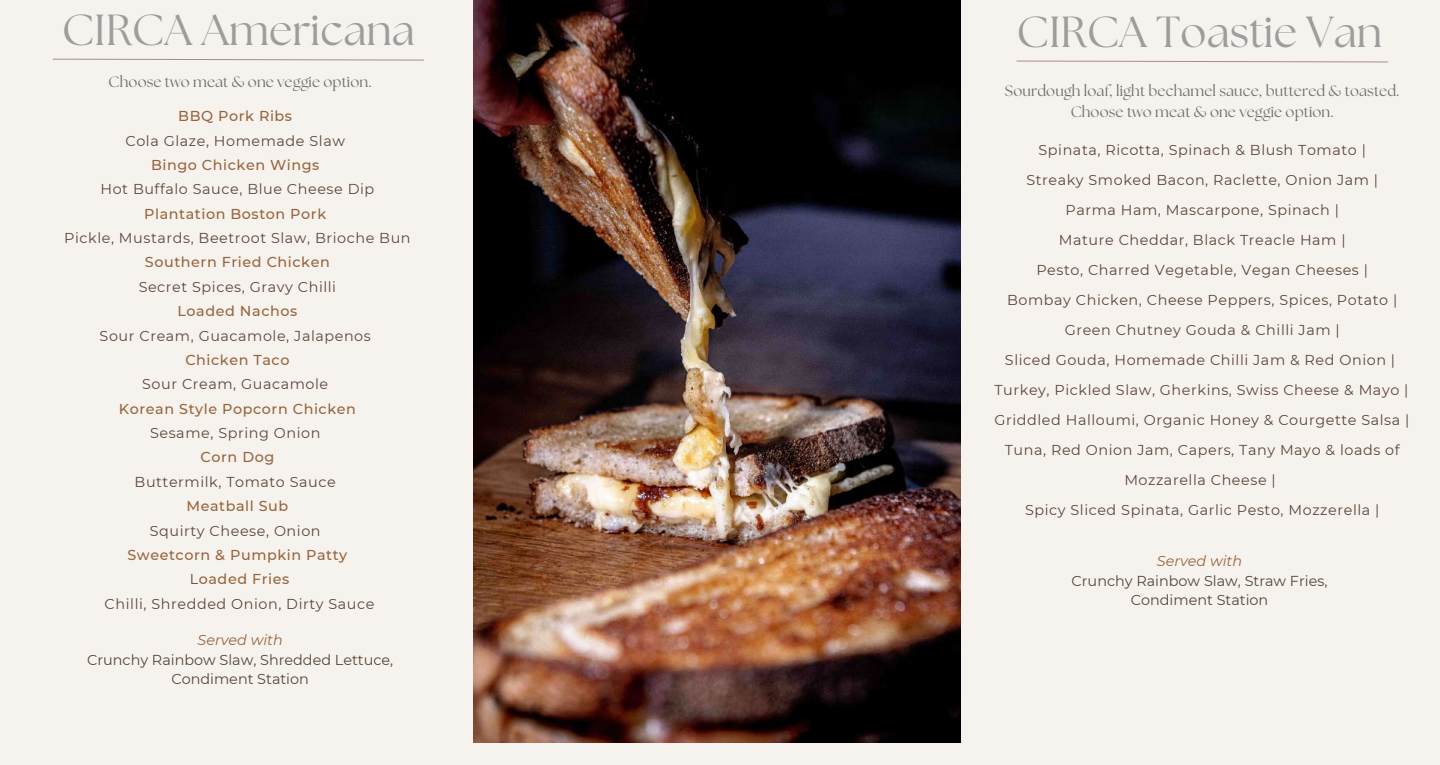
<style>
.page{position:relative;width:1440px;height:765px;background:#f6f3ee}
.page>*{position:absolute;margin:0;border:0;box-sizing:border-box;transform-origin:0 0}
.t1{font:43.38px "The Seasons";color:#9d9d9d}
.t2{font:15px/20.6px "The Seasons";letter-spacing:.005em;color:#6f726b;text-align:center}
.t3{font:14.38px/30px "Montserrat";letter-spacing:.04em;color:#5d463c;text-align:center}
.t4{font:500 14.38px/24.4px "Montserrat";letter-spacing:.04em;color:#99643c;text-align:center}
.t5{font:14.38px/19.8px "Montserrat";color:#574538;text-align:center}
.t6{font:italic 14.38px "Montserrat";color:#99643c}
.s1{font-weight:400;color:#5d463c}
</style>
<div class="page">
<img style="left:474px;top:0;width:486px;height:743px">
<svg style="left:52px;top:58px;width:372px;height:3px"></svg>
<svg style="left:1016px;top:60px;width:372px;height:3px"></svg>
<h1 class="t1" style="left:62px;top:10px;width:354px">CIRCA Americana</h1>
<p class="t2" style="left:109px;top:73px;width:265px">Choose two meat &amp; one veggie option.</p>
<p class="t4" style="left:178px;top:104px;width:115px">BBQ Pork Ribs</p>
<p class="t3" style="left:126px;top:125px;width:221px">Cola Glaze, Homemade Slaw</p>
<p class="t4" style="left:151px;top:153px;width:170px">Bingo Chicken Wings</p>
<p class="t3" style="left:101px;top:174px;width:275px">Hot Buffalo Sauce, Blue Cheese Dip</p>
<p class="t4" style="left:144px;top:201px;width:183px">Plantation Boston Pork</p>
<p class="t3" style="left:64px;top:223px;width:348px">Pickle, Mustards, Beetroot Slaw, Brioche Bun</p>
<p class="t4" style="left:145px;top:250px;width:186px">Southern Fried Chicken</p>
<p class="t3" style="left:139px;top:272px;width:199px">Secret Spices, Gravy Chilli</p>
<p class="t4" style="left:178px;top:299px;width:121px">Loaded Nachos</p>
<p class="t3" style="left:100px;top:320px;width:273px">Sour Cream, Guacamole, Jalapenos</p>
<p class="t4" style="left:185px;top:348px;width:106px">Chicken Taco</p>
<p class="t3" style="left:142px;top:369px;width:188px">Sour Cream, Guacamole</p>
<p class="t4" style="left:119px;top:396px;width:239px">Korean Style Popcorn Chicken</p>
<p class="t3" style="left:150px;top:418px;width:172px">Sesame, Spring Onion</p>
<p class="t4" style="left:201px;top:445px;width:75px">Corn Dog</p>
<p class="t3" style="left:135px;top:467px;width:203px">Buttermilk, Tomato Sauce</p>
<p class="t4" style="left:186px;top:494px;width:103px">Meatball Sub</p>
<p class="t3" style="left:150px;top:515px;width:172px">Squirty Cheese, Onion</p>
<p class="t4" style="left:105px;top:543px;width:271px">Sweetcorn &amp; Pumpkin Patty<br><span class="s1">L</span>oaded Fries<br><span class="s1">Chilli, Shredded Onion, Dirty Sauce</span></p>
<p class="t6" style="left:197px;top:631px;width:87px">Served with</p>
<p class="t5" style="left:87px;top:650px;width:308px">Crunchy Rainbow Slaw, Shredded Lettuce,<br>Condiment Station</p>
<h1 class="t1" style="left:1017px;top:12px;width:367px">CIRCA Toastie Van</h1>
<p class="t2" style="left:1005px;top:81px;width:396px">Sourdough loaf, light bechamel sauce, buttered &amp; toasted.<br>Choose two meat &amp; one veggie option.</p>
<p class="t3" style="left:994px;top:135px;width:417px">Spinata, Ricotta, Spinach &amp; Blush Tomato |<br>Streaky Smoked Bacon, Raclette, Onion Jam |<br>Parma Ham, Mascarpone, Spinach |<br>Mature Cheddar, Black Treacle Ham |<br>Pesto, Charred Vegetable, Vegan Cheeses |<br>Bombay Chicken, Cheese Peppers, Spices, Potato | Green Chutney Gouda &amp; Chilli Jam |<br>Sliced Gouda, Homemade Chilli Jam &amp; Red Onion | Turkey, Pickled Slaw, Gherkins, Swiss Cheese &amp; Mayo | Griddled Halloumi, Organic Honey &amp; Courgette Salsa | Tuna, Red Onion Jam, Capers, Tany Mayo &amp; loads of Mozzarella Cheese |<br>Spicy Sliced Spinata, Garlic Pesto, Mozzerella |</p>
<p class="t6" style="left:1157px;top:552px;width:87px">Served with</p>
<p class="t5" style="left:1072px;top:571px;width:257px">Crunchy Rainbow Slaw, Straw Fries,<br>Condiment Station</p>
</div>
